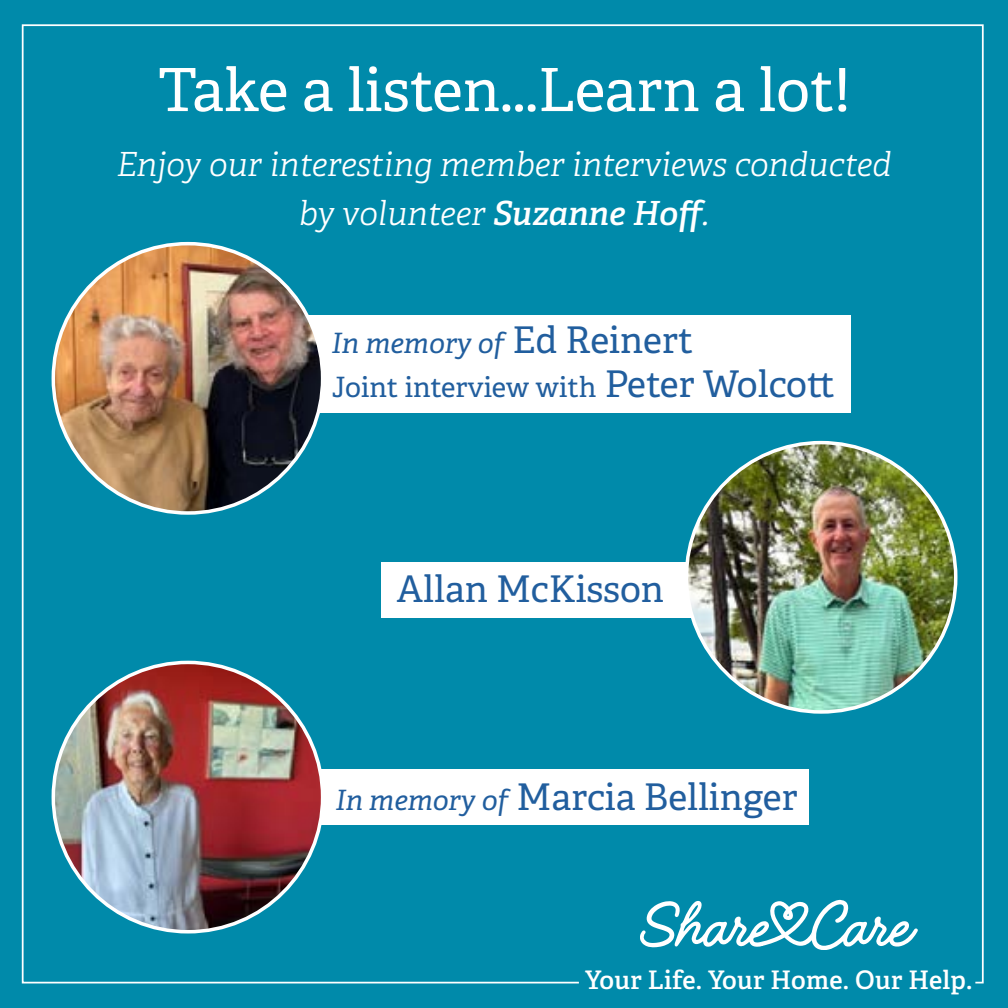
<style>
.page{position:relative;width:1008px;height:1008px;background:#008aaa}
.page>*{position:absolute;margin:0;border:0;box-sizing:border-box;transform-origin:0 0}
.t1{font:59.5px "Adelle";color:#fff}
.t2{font:36.75px/44.1px "Adelle";color:#215e9e}
.t3{font:italic 300 33.25px/49px "Adelle";color:#fff;text-align:center}
.t4{font:600 25.55px "Adelle";letter-spacing:.01em;color:#fff}
.s1{font-weight:600}
.s2{font-style:italic;font-size:28px}
.s3{font-size:28px}
</style>
<div class="page">
<img style="left:21px;top:24px;width:963px;height:960px">
<h1 class="t1" style="left:158px;top:53px;width:694px">Take a listen...Learn a lot!</h1>
<p class="t3" style="left:117px;top:140px;width:776px">Enjoy our interesting member interviews conducted by volunteer <span class="s1">Suzanne Hoff</span>.</p>
<p class="t2" style="left:331px;top:318px;width:505px"><span class="s2">In memory of</span> Ed Reinert<br><span class="s3">Joint interview with</span> Peter Wolcott</p>
<p class="t2" style="left:397px;top:567px;width:269px">Allan McKisson</p>
<p class="t2" style="left:336px;top:775px;width:464px"><span class="s2">In memory of</span> Marcia Bellinger</p>
<p class="t4" style="left:585px;top:964px;width:389px">Your Life. Your Home. Our Help.</p>
</div>
